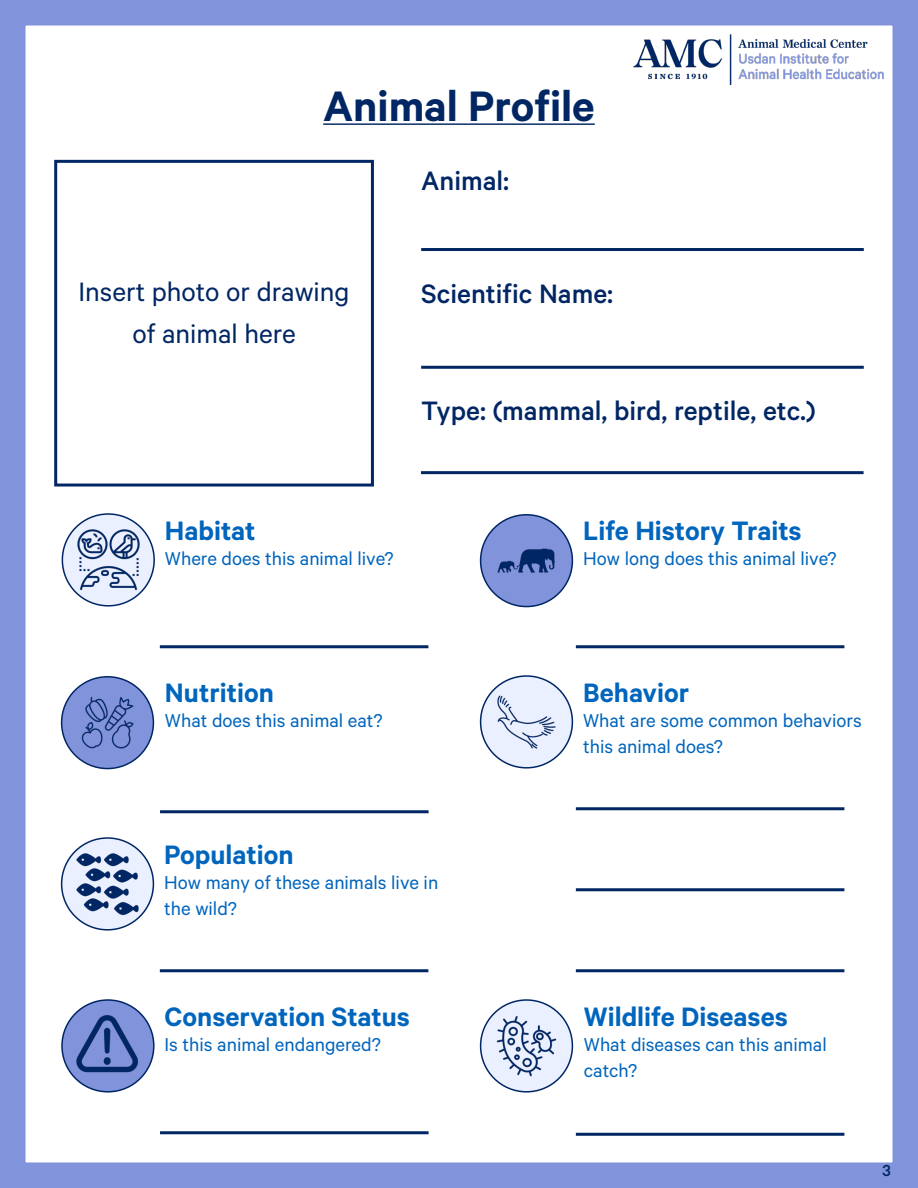
<style>
.page{position:relative;width:918px;height:1188px;background:#fff}
.page>*{position:absolute;margin:0;border:0;box-sizing:border-box;transform-origin:0 0}
.CMYK_Navy_-_Content{font:600 48px "Calibre";color:#002664}
.t1{font:600 30px "Calibre";color:#0065bd}
.CMYK_Navy_-_Content-2{font:500 30px "Calibre";color:#002664}
.CMYK_Navy_-_Content-3{font:30px/42px "Calibre";color:#002664;text-align:center}
.t2{font:21px/25.2px "Calibre";color:#0065bd}
.t3{font:500 18px "Calibre";color:#002664}
</style>
<div class="page">
<div style="left:0;top:0;width:918px;height:1188px;border:26px solid #8193db"></div>
<img style="left:633px;top:34px;width:251px;height:51px">
<hr style="left:323px;top:123px;width:272px;height:2px;background:#002664">
<hr style="left:421px;top:248px;width:443px;height:3px;background:#002664">
<div style="left:54px;top:160px;width:320px;height:327px;border:3px solid #002664"></div>
<hr style="left:421px;top:366px;width:443px;height:3px;background:#002664">
<hr style="left:421px;top:471px;width:443px;height:3px;background:#002664">
<img style="left:62px;top:514px;width:92px;height:92px;border-radius:46px">
<div style="left:62px;top:513px;width:93px;height:94px;border:2px solid #002664;border-radius:50%"></div>
<img style="left:481px;top:676px;width:91px;height:92px;border-radius:46px">
<div style="left:480px;top:675px;width:93px;height:94px;border:2px solid #002664;border-radius:50%"></div>
<img style="left:62px;top:838px;width:91px;height:92px;border-radius:46px">
<div style="left:61px;top:837px;width:93px;height:94px;border:2px solid #002664;border-radius:50%"></div>
<img style="left:481px;top:515px;width:91px;height:92px;border-radius:46px">
<div style="left:480px;top:514px;width:93px;height:93px;border:2px solid #002664;border-radius:50%"></div>
<img style="left:62px;top:677px;width:91px;height:92px;border-radius:46px">
<div style="left:61px;top:676px;width:93px;height:93px;border:2px solid #002664;border-radius:50%"></div>
<img style="left:62px;top:1000px;width:90px;height:89px">
<div style="left:61px;top:999px;width:94px;height:94px;border:2px solid #002664;border-radius:50%"></div>
<img style="left:481px;top:1000px;width:91px;height:92px;border-radius:46px">
<div style="left:480px;top:999px;width:93px;height:94px;border:2px solid #002664;border-radius:50%"></div>
<hr style="left:160px;top:645px;width:268px;height:3px;background:#002664">
<hr style="left:160px;top:810px;width:269px;height:3px;background:#002664">
<hr style="left:160px;top:969px;width:268px;height:3px;background:#002664">
<hr style="left:160px;top:1131px;width:269px;height:3px;background:#002664">
<hr style="left:576px;top:645px;width:268px;height:3px;background:#002664">
<hr style="left:576px;top:807px;width:268px;height:3px;background:#002664">
<hr style="left:576px;top:888px;width:268px;height:3px;background:#002664">
<hr style="left:576px;top:969px;width:268px;height:3px;background:#002664">
<hr style="left:576px;top:1133px;width:268px;height:3px;background:#002664">
<p class="CMYK_Navy_-_Content" style="left:323px;top:77px;width:273px">Animal Profile</p>
<p class="CMYK_Navy_-_Content-2" style="left:421px;top:163px;width:90px">Animal:</p>
<p class="CMYK_Navy_-_Content-3" style="left:79px;top:269px;width:272px">Insert photo or drawing of animal here</p>
<p class="CMYK_Navy_-_Content-2" style="left:421px;top:276px;width:194px">Scientific Name:</p>
<p class="CMYK_Navy_-_Content-2" style="left:421px;top:394px;width:396px">Type: (mammal, bird, reptile, etc.)</p>
<p class="t1" style="left:165px;top:513px;width:92px">Habitat</p>
<p class="t2" style="left:165px;top:546px;width:230px">Where does this animal live?</p>
<p class="t1" style="left:583px;top:513px;width:220px">Life History Traits</p>
<p class="t2" style="left:583px;top:546px;width:255px">How long does this animal live?</p>
<p class="t1" style="left:165px;top:675px;width:111px">Nutrition</p>
<p class="t2" style="left:165px;top:708px;width:219px">What does this animal eat?</p>
<p class="t1" style="left:164px;top:837px;width:131px">Population</p>
<p class="t2" style="left:164px;top:870px;width:276px">How many of these animals live in the wild?</p>
<p class="t1" style="left:165px;top:999px;width:247px">Conservation Status</p>
<p class="t2" style="left:165px;top:1032px;width:218px">Is this animal endangered?</p>
<p class="t1" style="left:583px;top:675px;width:108px">Behavior</p>
<p class="t2" style="left:583px;top:708px;width:280px">What are some common behaviors this animal does?</p>
<p class="t1" style="left:584px;top:999px;width:206px">Wildlife Diseases</p>
<p class="t2" style="left:584px;top:1032px;width:244px">What diseases can this animal catch?</p>
<p class="t3" style="left:883px;top:1160px;width:10px">3</p>
</div>
